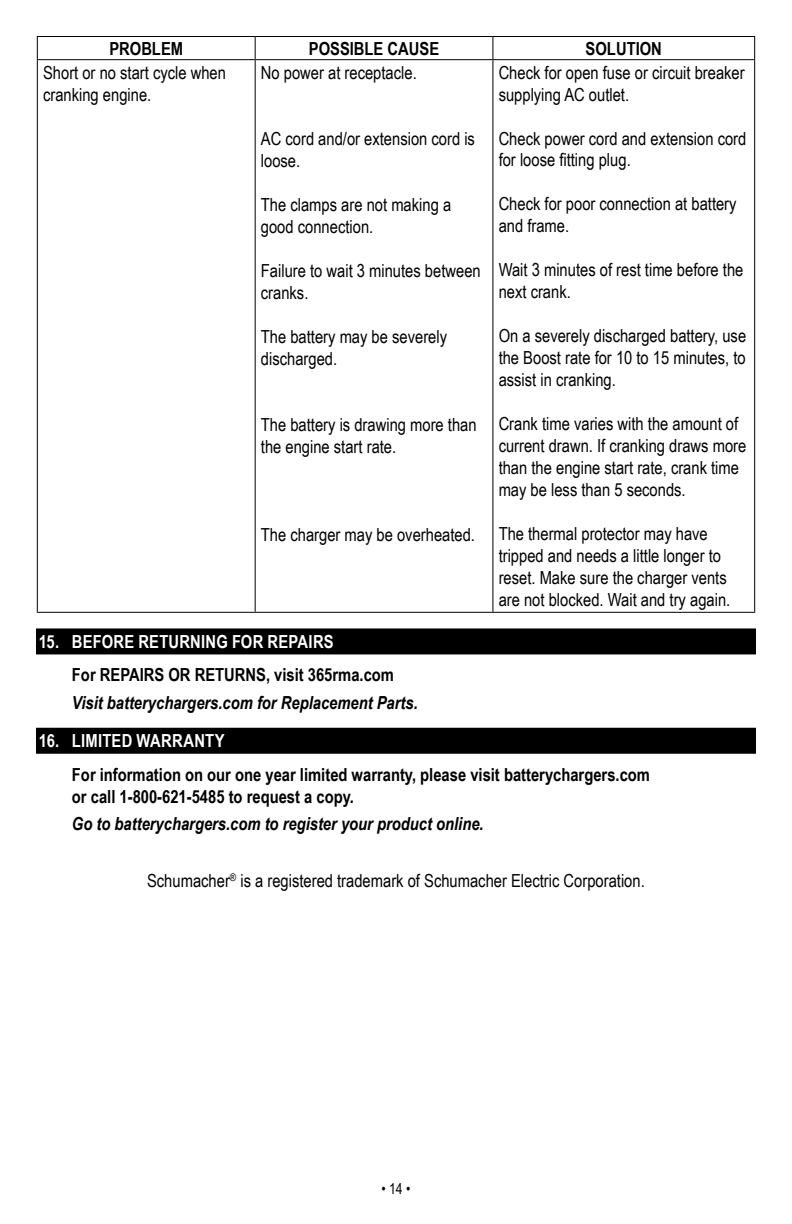
<style>
.page{position:relative;width:792px;height:1224px;background:#fff}
.page>*{position:absolute;margin:0;border:0;box-sizing:border-box;transform-origin:0 0}
.t1{font:18px/22px "Arial Narrow";color:#000}
.t2{font:700 18px/22px "Arial Narrow";color:#000}
.t3{font:italic 700 18px "Arial Narrow";color:#000}
.t4{font:700 18px "Arial Narrow";letter-spacing:.015em;color:#fff}
.t5{font:15px "Arial Narrow";color:#000}
</style>
<div class="page">
<div style="left:36px;top:628px;width:720px;height:26px;background:#000"></div>
<div style="left:36px;top:728px;width:720px;height:26px;background:#000"></div>
<svg style="left:255px;top:37px;width:1px;height:22px"></svg>
<svg style="left:492px;top:37px;width:1px;height:22px"></svg>
<hr style="left:37px;top:59px;width:218px;height:1px;background:#000">
<hr style="left:255px;top:59px;width:238px;height:1px;background:#000">
<hr style="left:493px;top:59px;width:262px;height:1px;background:#000">
<hr style="left:37px;top:36px;width:218px;height:1px;background:#000">
<svg style="left:37px;top:37px;width:1px;height:22px"></svg>
<hr style="left:255px;top:36px;width:238px;height:1px;background:#000">
<hr style="left:493px;top:36px;width:262px;height:1px;background:#000">
<svg style="left:754px;top:37px;width:1px;height:22px"></svg>
<hr style="left:492px;top:60px;width:1px;height:552px;background:#000">
<hr style="left:255px;top:60px;width:1px;height:552px;background:#000">
<hr style="left:37px;top:60px;width:1px;height:552px;background:#000">
<hr style="left:754px;top:60px;width:1px;height:552px;background:#000">
<hr style="left:37px;top:612px;width:218px;height:1px;background:#000">
<hr style="left:255px;top:612px;width:238px;height:1px;background:#000">
<hr style="left:493px;top:612px;width:262px;height:1px;background:#000">
<p class="t2" style="left:109px;top:36px;width:75px">PROBLEM</p>
<p class="t2" style="left:309px;top:36px;width:132px">POSSIBLE CAUSE</p>
<p class="t2" style="left:586px;top:36px;width:78px">SOLUTION</p>
<p class="t1" style="left:43px;top:61px;width:184px">Short or no start cycle when cranking engine.</p>
<p class="t1" style="left:261px;top:61px;width:157px">No power at receptacle.</p>
<p class="t1" style="left:261px;top:127px;width:216px">AC cord and/or extension cord is loose.</p>
<p class="t1" style="left:261px;top:193px;width:192px">The clamps are not making a good connection.</p>
<p class="t1" style="left:261px;top:259px;width:221px">Failure to wait 3 minutes between cranks.</p>
<p class="t1" style="left:261px;top:325px;width:188px">The battery may be severely discharged.</p>
<p class="t1" style="left:499px;top:61px;width:248px">Check for open fuse or circuit breaker supplying AC outlet.</p>
<p class="t1" style="left:499px;top:126px;width:249px">Check power cord and extension cord for loose fitting plug.</p>
<p class="t1" style="left:499px;top:192px;width:239px">Check for poor connection at battery and frame.</p>
<p class="t1" style="left:499px;top:258px;width:246px">Wait 3 minutes of rest time before the next crank.</p>
<p class="t1" style="left:499px;top:324px;width:249px;text-align:justify">On a severely discharged battery, use the Boost rate for 10 to 15 minutes, to assist in cranking.</p>
<p class="t1" style="left:499px;top:412px;width:249px">Crank time varies with the amount of current drawn. If cranking draws more than the engine start rate, crank time may be less than 5 seconds.</p>
<p class="t1" style="left:499px;top:522px;width:233px">The thermal protector may have tripped and needs a little longer to reset. Make sure the charger vents are not blocked. Wait and try again.</p>
<p class="t1" style="left:261px;top:413px;width:217px">The battery is drawing more than the engine start rate.</p>
<p class="t1" style="left:261px;top:523px;width:216px">The charger may be overheated.</p>
<p class="t4" style="left:39px;top:628px;width:296px">15. BEFORE RETURNING FOR REPAIRS</p>
<p class="t2" style="left:72px;top:663px;width:324px">For REPAIRS OR RETURNS, visit 365rma.com</p>
<p class="t3" style="left:72px;top:689px;width:347px">Visit batterychargers.com for Replacement Parts.</p>
<p class="t4" style="left:39px;top:727px;width:187px">16. LIMITED WARRANTY</p>
<p class="t2" style="left:72px;top:762px;width:580px">For information on our one year limited warranty, please visit batterychargers.com or call 1-800-621-5485 to request a copy.</p>
<p class="t3" style="left:72px;top:810px;width:413px">Go to batterychargers.com to register your product online.</p>
<p class="t1" style="left:147px;top:869px;width:499px">Schumacher<sup>®</sup> is a registered trademark of Schumacher Electric Corporation.</p>
<p class="t5" style="left:381px;top:1177px;width:31px">• 14 •</p>
</div>
